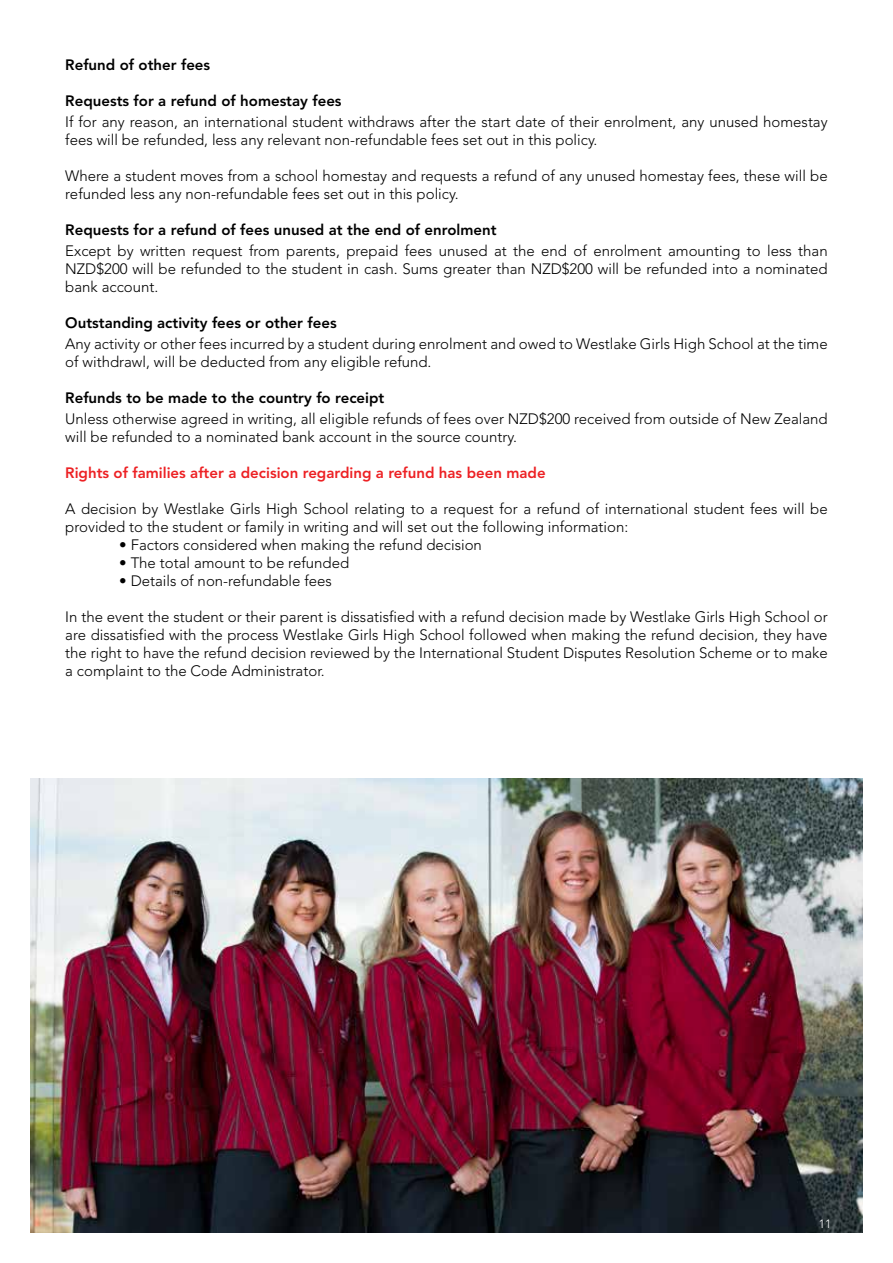
<style>
.page{position:relative;width:893px;height:1263px;background:#fff}
.page>*{position:absolute;margin:0;border:0;box-sizing:border-box;transform-origin:0 0}
.t1{font:300 15px/18px "Avenir";color:#000}
.t2{font:800 15px "Avenir";color:#000}
.t3{font:800 15px "Avenir";color:#ed2124}
.t4{font:300 12px "Avenir";color:#fff}
</style>
<div class="page">
<img style="left:30px;top:778px;width:833px;height:455px">
<p class="t2" style="left:65px;top:54px;width:146px">Refund of other fees</p>
<p class="t2" style="left:65px;top:90px;width:278px">Requests for a refund of homestay fees</p>
<p class="t1" style="left:65px;top:114px;width:764px">If for any reason, an international student withdraws after the start date of their enrolment, any unused homestay fees will be refunded, less any relevant non-refundable fees set out in this policy.</p>
<p class="t1" style="left:65px;top:168px;width:764px">Where a student moves from a school homestay and requests a refund of any unused homestay fees, these will be refunded less any non-refundable fees set out in this policy.</p>
<p class="t2" style="left:65px;top:219px;width:433px">Requests for a refund of fees unused at the end of enrolment</p>
<p class="t1" style="left:65px;top:243px;width:764px;text-align:justify">Except by written request from parents, prepaid fees unused at the end of enrolment amounting to less than NZD$200 will be refunded to the student in cash. Sums greater than NZD$200 will be refunded into a nominated bank account.</p>
<p class="t2" style="left:65px;top:312px;width:273px">Outstanding activity fees or other fees</p>
<p class="t1" style="left:65px;top:336px;width:764px">Any activity or other fees incurred by a student during enrolment and owed to Westlake Girls High School at the time of withdrawl, will be deducted from any eligible refund.</p>
<p class="t2" style="left:65px;top:387px;width:321px">Refunds to be made to the country fo receipt</p>
<p class="t1" style="left:65px;top:411px;width:764px">Unless otherwise agreed in writing, all eligible refunds of fees over NZD$200 received from outside of New Zealand will be refunded to a nominated bank account in the source country.</p>
<p class="t3" style="left:65px;top:462px;width:482px">Rights of families after a decision regarding a refund has been made</p>
<p class="t1" style="left:65px;top:501px;width:764px">A decision by Westlake Girls High School relating to a request for a refund of international student fees will be provided to the student or family in writing and will set out the following information:</p>
<p class="t1" style="left:119px;top:537px;width:364px">• Factors considered when making the refund decision</p>
<p class="t1" style="left:119px;top:555px;width:231px">• The total amount to be refunded</p>
<p class="t1" style="left:119px;top:573px;width:214px">• Details of non-refundable fees</p>
<p class="t1" style="left:65px;top:609px;width:764px;text-align:justify">In the event the student or their parent is dissatisfied with a refund decision made by Westlake Girls High School or are dissatisfied with the process Westlake Girls High School followed when making the refund decision, they have the right to have the refund decision reviewed by the International Student Disputes Resolution Scheme or to make a complaint to the Code Administrator.</p>
<p class="t4" style="left:819px;top:1215px;width:14px">11</p>
</div>
